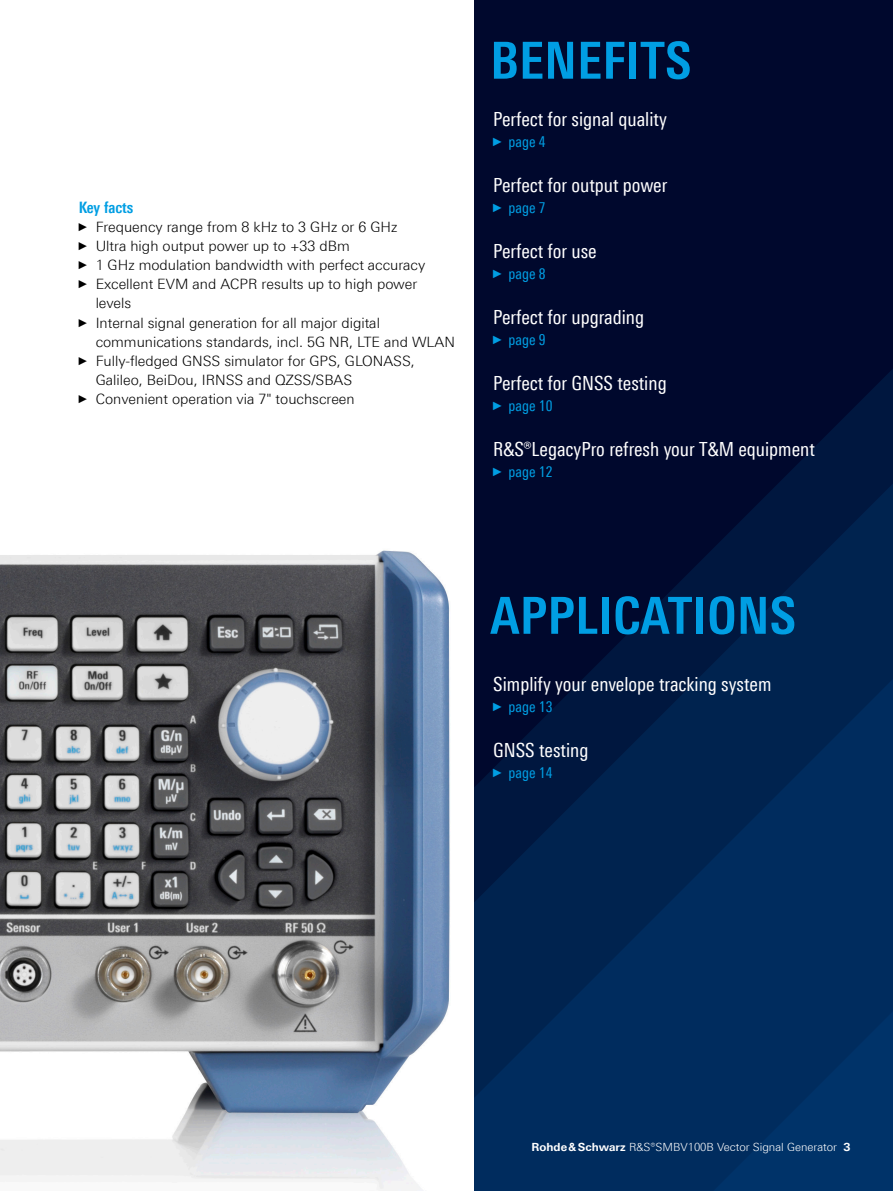
<style>
.page{position:relative;width:893px;height:1191px;background:#fff}
.page>*{position:absolute;margin:0;border:0;box-sizing:border-box;transform-origin:0 0}
.Seiten_Headline_34Pt_weiss{font:700 condensed 51px "Linotype Universfor RS";letter-spacing:.01em;color:#009ee3}
.t1{font:19.5px "Linotype Univers 420 Cn";color:#fff}
.t2{font:700 15.75px "Linotype Univers 620 Cn";color:#009ee3}
.t3{font:15px "Linotype Univers 420 Cn";color:#009ee3}
.t4{font:300 14.25px/19.2px "Linotype Univers 330";color:#000}
.t5{font:300 11.25px "Linotype Universfor RS";color:#fff}
.s1{font-family:"Arial Narrow";font-weight:400;font-size:11.4px}
.s2{font-family:"Arial Narrow";font-size:12px}
.s3{font-weight:700}
</style>
<div class="page">
<div style="left:474px;top:0;width:419px;height:1191px;background:#00082d"></div>
<svg style="left:779px;top:369px;width:114px;height:114px"></svg>
<svg style="left:583px;top:483px;width:310px;height:196px"></svg>
<svg style="left:474px;top:679px;width:419px;height:512px;background:#002553"></svg>
<svg style="left:713px;top:1011px;width:180px;height:180px;background:#002f63"></svg>
<img style="left:0;top:550px;width:450px;height:641px">
<p class="t2" style="left:79px;top:198px;width:56px">Key facts</p>
<p class="t4" style="left:79px;top:217px;width:320px"><span class="s1">►</span> Frequency range from 8 kHz to 3 GHz or 6 GHz</p>
<p class="t4" style="left:79px;top:236px;width:273px"><span class="s1">►</span> Ultra high output power up to +33 dBm</p>
<p class="t4" style="left:79px;top:255px;width:348px"><span class="s1">►</span> 1 GHz modulation bandwidth with perfect accuracy</p>
<p class="t4" style="left:96px;top:274px;width:323px;text-indent:-17px"><span class="s1">►</span> Excellent EVM and ACPR results up to high power levels</p>
<p class="t4" style="left:96px;top:313px;width:361px;text-indent:-17px"><span class="s1">►</span> Internal signal generation for all major digital communications standards, incl. 5G NR, LTE and WLAN</p>
<p class="t4" style="left:96px;top:351px;width:321px;text-indent:-17px"><span class="s1">►</span> Fully-fledged GNSS simulator for GPS, GLONASS,<br>Galileo, BeiDou, IRNSS and QZSS/SBAS</p>
<p class="t4" style="left:79px;top:389px;width:278px"><span class="s1">►</span> Convenient operation via 7" touchscreen</p>
<p class="Seiten_Headline_34Pt_weiss" style="left:490px;top:30px;width:202px">BENEFITS</p>
<p class="t1" style="left:493px;top:107px;width:175px">Perfect for signal quality</p>
<p class="t3" style="left:493px;top:133px;width:54px"><span class="s2">►</span> page 4</p>
<p class="t1" style="left:493px;top:173px;width:176px">Perfect for output power</p>
<p class="t3" style="left:493px;top:199px;width:54px"><span class="s2">►</span> page 7</p>
<p class="t1" style="left:493px;top:239px;width:105px">Perfect for use</p>
<p class="t3" style="left:493px;top:265px;width:54px"><span class="s2">►</span> page 8</p>
<p class="t1" style="left:493px;top:305px;width:152px">Perfect for upgrading</p>
<p class="t3" style="left:493px;top:331px;width:54px"><span class="s2">►</span> page 9</p>
<p class="t1" style="left:493px;top:371px;width:175px">Perfect for GNSS testing</p>
<p class="t3" style="left:493px;top:397px;width:61px"><span class="s2">►</span> page 10</p>
<p class="t1" style="left:493px;top:437px;width:323px">R&amp;S®LegacyPro refresh your T&amp;M equipment</p>
<p class="t3" style="left:493px;top:463px;width:61px"><span class="s2">►</span> page 12</p>
<p class="Seiten_Headline_34Pt_weiss" style="left:490px;top:585px;width:307px">APPLICATIONS</p>
<p class="t1" style="left:493px;top:672px;width:280px">Simplify your envelope tracking system</p>
<p class="t3" style="left:493px;top:698px;width:61px"><span class="s2">►</span> page 13</p>
<p class="t1" style="left:493px;top:738px;width:97px">GNSS testing</p>
<p class="t3" style="left:493px;top:764px;width:61px"><span class="s2">►</span> page 14</p>
<p class="t5" style="left:532px;top:1140px;width:320px"><span class="s3">Rohde&amp;Schwarz</span> R&amp;S®SMBV100B Vector Signal Generator <span class="s3">3</span></p>
</div>
